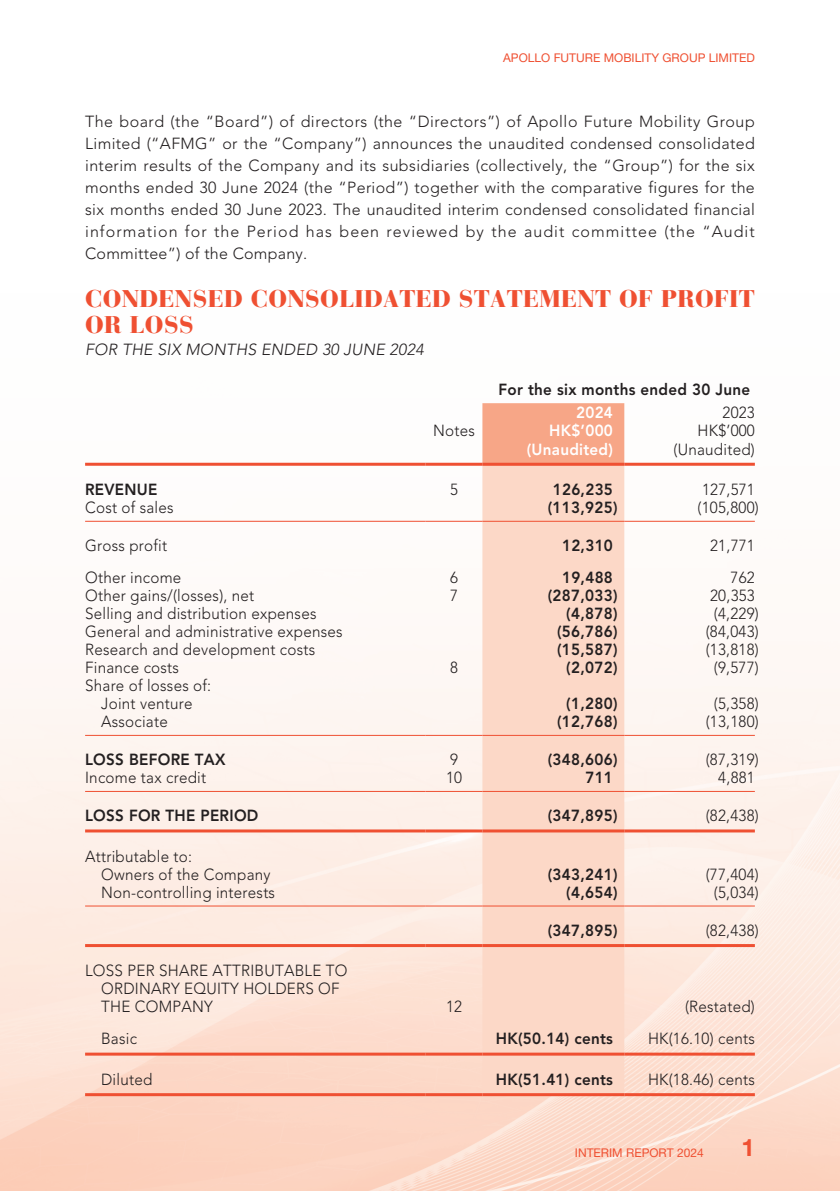
<style>
.page{position:relative;width:840px;height:1191px;background:#fff}
.page>*{position:absolute;margin:0;border:0;box-sizing:border-box;transform-origin:0 0}
._000_Big_Head{font:900 24px/26px "Bauer Bodoni Std";letter-spacing:.015em;color:#ef5032}
.t1{font:700 24px "Helvetica Neue LT Std";color:#ef5032}
._50_Table_txt{font:300 16px/18px "Avenir LT Std";letter-spacing:.015em;color:#231f20;scale:.95 1}
._00_txt{font:300 16px/22px "Avenir LT Std";letter-spacing:.065em;color:#231f20;text-align:justify}
._50_Table_txt-2{font:800 16px "Avenir LT Std";letter-spacing:.02em;color:#231f20;scale:.95 1}
._00_txt-2{font:italic 300 16px "Avenir LT Std";letter-spacing:.015em;color:#231f20}
._50_Table_txt-3{font:800 16px "Avenir LT Std";letter-spacing:.02em;color:#fff;scale:.95 1}
.t2{font:12px "Helvetica Neue LT Std";color:#ef5032}
</style>
<div class="page">
<img style="left:0;top:403px;width:839px;height:788px">
<div style="left:482px;top:403px;width:142px;height:60px;background:#f7a687"></div>
<div style="left:482px;top:466px;width:142px;height:627px;background:#fcd8c7"></div>
<hr style="left:85px;top:463px;width:340px;height:3px;background:#ef5032">
<hr style="left:425px;top:463px;width:57px;height:3px;background:#ef5032">
<hr style="left:482px;top:463px;width:142px;height:3px;background:#ef5032">
<hr style="left:624px;top:463px;width:130px;height:3px;background:#ef5032">
<hr style="left:85px;top:521px;width:340px;height:1px;background:#ef5032">
<hr style="left:425px;top:521px;width:57px;height:1px;background:#ef5032">
<hr style="left:482px;top:521px;width:142px;height:1px;background:#ef5032">
<hr style="left:624px;top:521px;width:130px;height:1px;background:#ef5032">
<hr style="left:85px;top:735px;width:340px;height:1px;background:#ef5032">
<hr style="left:425px;top:735px;width:57px;height:1px;background:#ef5032">
<hr style="left:482px;top:735px;width:142px;height:1px;background:#ef5032">
<hr style="left:624px;top:735px;width:130px;height:1px;background:#ef5032">
<hr style="left:85px;top:791px;width:340px;height:1px;background:#ef5032">
<hr style="left:425px;top:791px;width:57px;height:1px;background:#ef5032">
<hr style="left:482px;top:791px;width:142px;height:1px;background:#ef5032">
<hr style="left:624px;top:791px;width:130px;height:1px;background:#ef5032">
<hr style="left:85px;top:829px;width:340px;height:3px;background:#ef5032">
<hr style="left:425px;top:829px;width:57px;height:3px;background:#ef5032">
<hr style="left:482px;top:829px;width:142px;height:3px;background:#ef5032">
<hr style="left:624px;top:829px;width:130px;height:3px;background:#ef5032">
<hr style="left:85px;top:905px;width:340px;height:1px;background:#ef5032">
<hr style="left:425px;top:905px;width:57px;height:1px;background:#ef5032">
<hr style="left:482px;top:905px;width:142px;height:1px;background:#ef5032">
<hr style="left:624px;top:905px;width:130px;height:1px;background:#ef5032">
<hr style="left:85px;top:944px;width:340px;height:3px;background:#ef5032">
<hr style="left:425px;top:944px;width:57px;height:3px;background:#ef5032">
<hr style="left:482px;top:944px;width:142px;height:3px;background:#ef5032">
<hr style="left:624px;top:944px;width:130px;height:3px;background:#ef5032">
<hr style="left:85px;top:1052px;width:340px;height:3px;background:#ef5032">
<hr style="left:425px;top:1052px;width:57px;height:3px;background:#ef5032">
<hr style="left:482px;top:1052px;width:142px;height:3px;background:#ef5032">
<hr style="left:624px;top:1052px;width:130px;height:3px;background:#ef5032">
<hr style="left:85px;top:1093px;width:340px;height:3px;background:#ef5032">
<hr style="left:425px;top:1093px;width:57px;height:3px;background:#ef5032">
<hr style="left:482px;top:1093px;width:142px;height:3px;background:#ef5032">
<hr style="left:624px;top:1093px;width:130px;height:3px;background:#ef5032">
<p class="t2" style="left:503px;top:51px;width:253px">APOLLO FUTURE MOBILITY GROUP LIMITED</p>
<p class="_00_txt" style="left:85px;top:110px;width:671px">The board (the “Board”) of directors (the “Directors”) of Apollo Future Mobility Group Limited (“AFMG” or the “Company”) announces the unaudited condensed consolidated interim results of the Company and its subsidiaries (collectively, the “Group”) for the six months ended 30 June 2024 (the “Period”) together with the comparative figures for the six months ended 30 June 2023. The unaudited interim condensed consolidated financial information for the Period has been reviewed by the audit committee (the “Audit Committee”) of the Company.</p>
<p class="_000_Big_Head" style="left:85px;top:285px;width:670px">CONDENSED CONSOLIDATED STATEMENT OF PROFIT<br>OR LOSS</p>
<p class="_00_txt-2" style="left:85px;top:340px;width:340px">FOR THE SIX MONTHS ENDED 30 JUNE 2024</p>
<p class="_50_Table_txt-2" style="left:498px;top:380px;width:266px">For the six months ended 30 June</p>
<p class="_50_Table_txt-3" style="left:575px;top:403px;width:40px">2024</p>
<p class="_50_Table_txt" style="left:722px;top:404px;width:36px">2023</p>
<p class="_50_Table_txt" style="left:433px;top:422px;width:46px">Notes</p>
<p class="_50_Table_txt-3" style="left:548px;top:421px;width:69px">HK$’000</p>
<p class="_50_Table_txt" style="left:697px;top:422px;width:62px">HK$’000</p>
<p class="_50_Table_txt-3" style="left:526px;top:439px;width:92px">(Unaudited)</p>
<p class="_50_Table_txt" style="left:673px;top:440px;width:87px">(Unaudited)</p>
<p class="_50_Table_txt-2" style="left:85px;top:480px;width:78px">REVENUE</p>
<p class="_50_Table_txt" style="left:450px;top:480px;width:10px">5</p>
<p class="_50_Table_txt-2" style="left:552px;top:480px;width:65px">126,235</p>
<p class="_50_Table_txt" style="left:701px;top:480px;width:57px">127,571</p>
<p class="_50_Table_txt" style="left:85px;top:498px;width:95px">Cost of sales</p>
<p class="_50_Table_txt-2" style="left:547px;top:498px;width:75px">(113,925)</p>
<p class="_50_Table_txt" style="left:697px;top:498px;width:66px">(105,800)</p>
<p class="_50_Table_txt" style="left:85px;top:536px;width:88px">Gross profit</p>
<p class="_50_Table_txt-2" style="left:561px;top:536px;width:55px">12,310</p>
<p class="_50_Table_txt" style="left:709px;top:536px;width:49px">21,771</p>
<p class="_50_Table_txt" style="left:85px;top:568px;width:103px">Other income</p>
<p class="_50_Table_txt" style="left:450px;top:568px;width:10px">6</p>
<p class="_50_Table_txt-2" style="left:561px;top:568px;width:55px">19,488</p>
<p class="_50_Table_txt" style="left:730px;top:568px;width:27px">762</p>
<p class="_50_Table_txt" style="left:85px;top:586px;width:179px">Other gains/(losses), net</p>
<p class="_50_Table_txt" style="left:450px;top:586px;width:10px">7</p>
<p class="_50_Table_txt-2" style="left:547px;top:586px;width:75px">(287,033)</p>
<p class="_50_Table_txt" style="left:709px;top:586px;width:49px">20,353</p>
<p class="_50_Table_txt" style="left:85px;top:604px;width:245px">Selling and distribution expenses</p>
<p class="_50_Table_txt-2" style="left:566px;top:604px;width:55px">(4,878)</p>
<p class="_50_Table_txt" style="left:713px;top:604px;width:49px">(4,229)</p>
<p class="_50_Table_txt" style="left:85px;top:622px;width:272px">General and administrative expenses</p>
<p class="_50_Table_txt-2" style="left:556px;top:622px;width:65px">(56,786)</p>
<p class="_50_Table_txt" style="left:705px;top:622px;width:57px">(84,043)</p>
<p class="_50_Table_txt" style="left:85px;top:640px;width:244px">Research and development costs</p>
<p class="_50_Table_txt-2" style="left:556px;top:640px;width:65px">(15,587)</p>
<p class="_50_Table_txt" style="left:705px;top:640px;width:57px">(13,818)</p>
<p class="_50_Table_txt" style="left:85px;top:658px;width:100px">Finance costs</p>
<p class="_50_Table_txt" style="left:450px;top:658px;width:10px">8</p>
<p class="_50_Table_txt-2" style="left:566px;top:658px;width:55px">(2,072)</p>
<p class="_50_Table_txt" style="left:713px;top:658px;width:49px">(9,577)</p>
<p class="_50_Table_txt" style="left:85px;top:676px;width:134px">Share of losses of:</p>
<p class="_50_Table_txt" style="left:101px;top:694px;width:98px">Joint venture</p>
<p class="_50_Table_txt-2" style="left:566px;top:694px;width:55px">(1,280)</p>
<p class="_50_Table_txt" style="left:713px;top:694px;width:49px">(5,358)</p>
<p class="_50_Table_txt" style="left:101px;top:712px;width:72px">Associate</p>
<p class="_50_Table_txt-2" style="left:556px;top:712px;width:65px">(12,768)</p>
<p class="_50_Table_txt" style="left:705px;top:712px;width:57px">(13,180)</p>
<p class="_50_Table_txt-2" style="left:85px;top:750px;width:149px">LOSS BEFORE TAX</p>
<p class="_50_Table_txt" style="left:450px;top:750px;width:10px">9</p>
<p class="_50_Table_txt-2" style="left:547px;top:750px;width:75px">(348,606)</p>
<p class="_50_Table_txt" style="left:705px;top:750px;width:57px">(87,319)</p>
<p class="_50_Table_txt" style="left:85px;top:768px;width:129px">Income tax credit</p>
<p class="_50_Table_txt" style="left:446px;top:768px;width:18px">10</p>
<p class="_50_Table_txt-2" style="left:585px;top:768px;width:30px">711</p>
<p class="_50_Table_txt" style="left:717px;top:768px;width:40px">4,881</p>
<p class="_50_Table_txt-2" style="left:85px;top:806px;width:184px">LOSS FOR THE PERIOD</p>
<p class="_50_Table_txt-2" style="left:547px;top:806px;width:75px">(347,895)</p>
<p class="_50_Table_txt" style="left:705px;top:806px;width:57px">(82,438)</p>
<p class="_50_Table_txt" style="left:85px;top:847px;width:114px">Attributable to:</p>
<p class="_50_Table_txt" style="left:101px;top:865px;width:180px">Owners of the Company</p>
<p class="_50_Table_txt-2" style="left:547px;top:864px;width:75px">(343,241)</p>
<p class="_50_Table_txt" style="left:705px;top:865px;width:57px">(77,404)</p>
<p class="_50_Table_txt" style="left:101px;top:883px;width:184px">Non-controlling interests</p>
<p class="_50_Table_txt-2" style="left:566px;top:882px;width:55px">(4,654)</p>
<p class="_50_Table_txt" style="left:713px;top:883px;width:49px">(5,034)</p>
<p class="_50_Table_txt-2" style="left:547px;top:920px;width:75px">(347,895)</p>
<p class="_50_Table_txt" style="left:705px;top:921px;width:57px">(82,438)</p>
<p class="_50_Table_txt" style="left:101px;top:962px;width:260px;text-indent:-16px">LOSS PER SHARE ATTRIBUTABLE TO<br>ORDINARY EQUITY HOLDERS OF<br>THE COMPANY</p>
<p class="_50_Table_txt" style="left:446px;top:998px;width:18px">12</p>
<p class="_50_Table_txt" style="left:684px;top:998px;width:75px">(Restated)</p>
<p class="_50_Table_txt" style="left:101px;top:1030px;width:39px">Basic</p>
<p class="_50_Table_txt-2" style="left:495px;top:1029px;width:125px">HK(50.14) cents</p>
<p class="_50_Table_txt" style="left:647px;top:1030px;width:114px">HK(16.10) cents</p>
<p class="_50_Table_txt" style="left:101px;top:1070px;width:55px">Diluted</p>
<p class="_50_Table_txt-2" style="left:495px;top:1069px;width:125px">HK(51.41) cents</p>
<p class="_50_Table_txt" style="left:647px;top:1070px;width:114px">HK(18.46) cents</p>
<p class="t2" style="left:574px;top:1145px;width:130px">INTERIM REPORT 2024</p>
<p class="t1" style="left:741px;top:1133px;width:15px">1</p>
</div>
